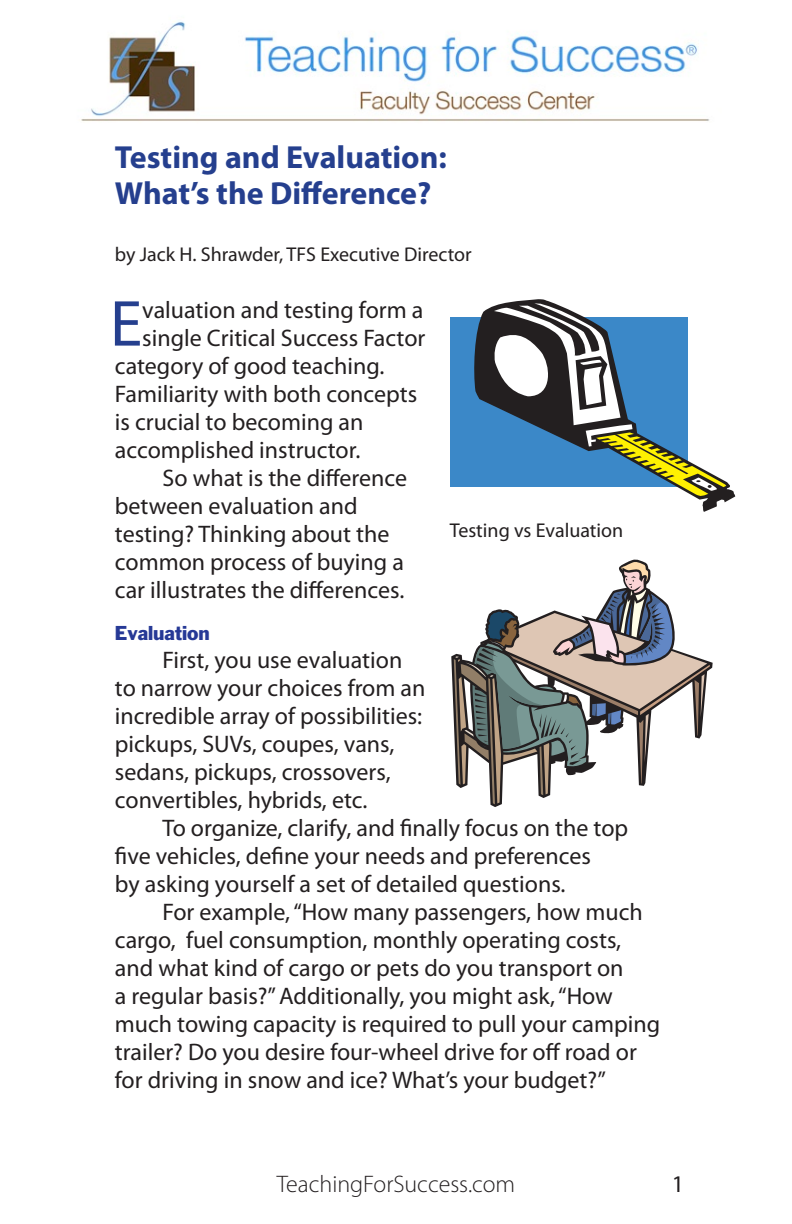
<style>
.page{position:relative;width:792px;height:1224px;background:#fff}
.page>*{position:absolute;margin:0;border:0;box-sizing:border-box;transform-origin:0 0}
.Drop_Cap{font:65.6px "Myriad Pro";color:#253f8e}
.t1{font:700 32px/36px "Myriad Pro";color:#253f8e}
.Body{font:24px/28px "Myriad Pro";color:#231f20}
.Drop_Cap-2{font:24px "Myriad Pro";color:#231f20}
.t2{font:300 24px "Myriad Pro";color:#231f20}
.Byline{font:20px "Myriad Pro";color:#231f20}
.Subhead{font:18.6px "Franklin Gothic";color:#263996}
</style>
<div class="page">
<img style="left:81px;top:21px;width:629px;height:100px">
<div style="left:450px;top:318px;width:237px;height:169px;background:#3b88c8"></div>
<svg style="left:473px;top:299px;width:262px;height:213px"></svg>
<svg style="left:493px;top:303px;width:235px;height:194px"></svg>
<svg style="left:451px;top:561px;width:259px;height:246px"></svg>
<p class="t1" style="left:115px;top:140px;width:333px">Testing and Evaluation:<br>What’s the Difference?</p>
<p class="Byline" style="left:115px;top:243px;width:358px">by Jack H. Shrawder, TFS Executive Director</p>
<p class="Drop_Cap" style="left:110px;top:288px;width:34px">E</p>
<p class="Drop_Cap-2" style="left:142px;top:296px;width:283px">valuation and testing form a</p>
<p class="Drop_Cap-2" style="left:142px;top:324px;width:285px">single Critical Success Factor</p>
<p class="Drop_Cap-2" style="left:115px;top:352px;width:271px">category of good teaching.</p>
<p class="Drop_Cap-2" style="left:115px;top:380px;width:304px">Familiarity with both concepts</p>
<p class="Drop_Cap-2" style="left:115px;top:408px;width:250px">is crucial to becoming an</p>
<p class="Drop_Cap-2" style="left:115px;top:436px;width:247px">accomplished instructor.</p>
<p class="Body" style="left:115px;top:464px;width:294px;text-indent:48px">So what is the difference between evaluation and testing? Thinking about the common process of buying a car illustrates the differences.</p>
<p class="Subhead" style="left:115px;top:621px;width:97px">Evaluation</p>
<p class="Body" style="left:115px;top:646px;width:312px;text-indent:48px">First, you use evaluation to narrow your choices from an incredible array of possibilities: pickups, SUVs, coupes, vans, sedans, pickups, crossovers, convertibles, hybrids, etc.</p>
<p class="Body" style="left:115px;top:814px;width:515px;text-indent:48px">To organize, clarify, and finally focus on the top five vehicles, define your needs and preferences<br>by asking yourself a set of detailed questions.</p>
<p class="Body" style="left:115px;top:898px;width:547px;text-indent:48px">For example, “How many passengers, how much cargo, fuel consumption, monthly operating costs, and what kind of cargo or pets do you transport on<br>a regular basis?” Additionally, you might ask, “How much towing capacity is required to pull your camping trailer? Do you desire four-wheel drive for off road or for driving in snow and ice? What’s your budget?”</p>
<p class="Byline" style="left:450px;top:519px;width:175px">Testing vs Evaluation</p>
<p class="t2" style="left:277px;top:1171px;width:240px">TeachingForSuccess.com</p>
<p class="Body" style="left:672px;top:1170px;width:14px">1</p>
</div>
